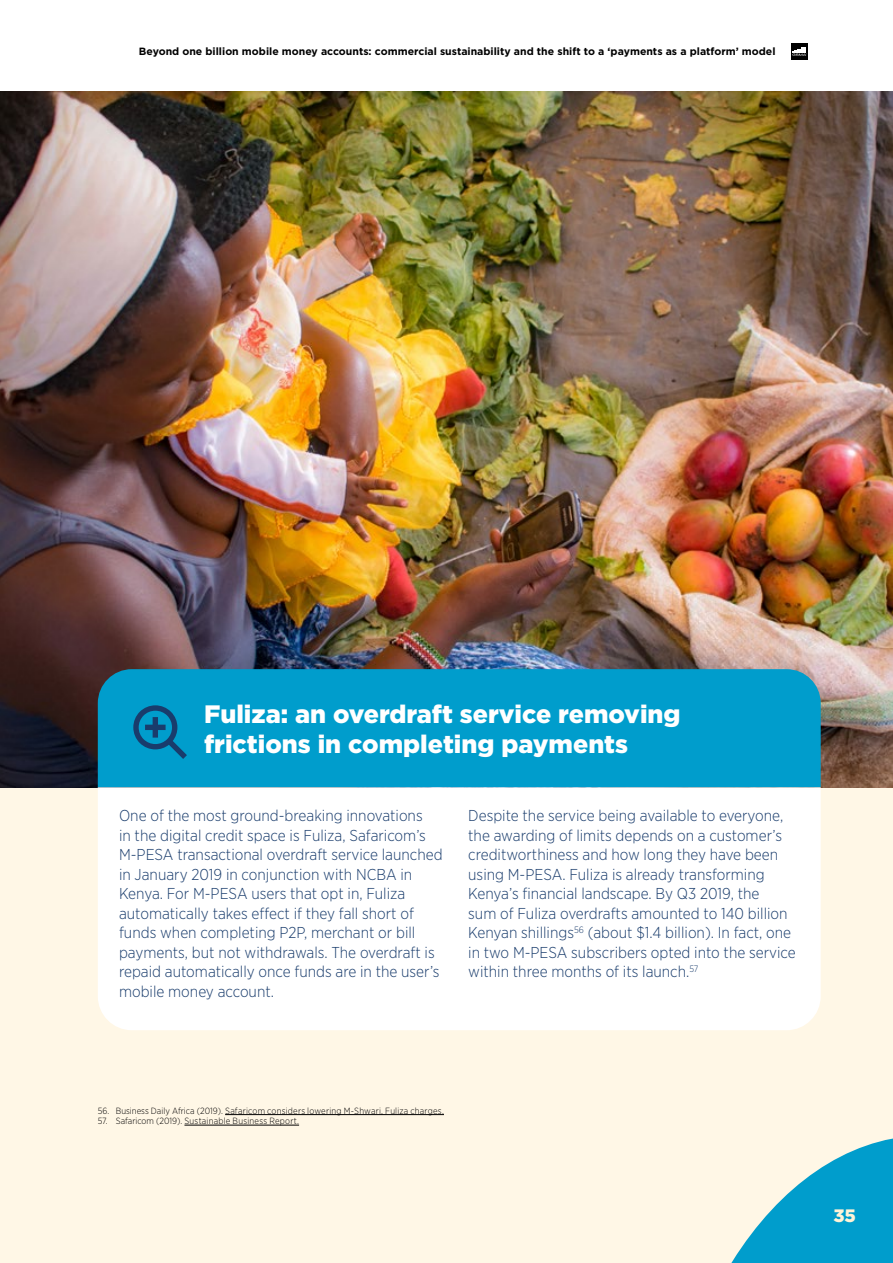
<style>
.page{position:relative;width:893px;height:1263px;background:#fff}
.page>*{position:absolute;margin:0;border:0;box-sizing:border-box;transform-origin:0 0}
.t1{font:900 25.2px/30px "Gotham";color:#fff}
.t2{font:900 18px "Gotham";color:#fff3d7}
.t3{font:300 15.75px/19.5px "Gotham Narrow";color:#193c6c}
.t4{font:700 10.5px "Gotham";color:#000}
.t5{font:300 9px "Gotham Narrow";letter-spacing:.02em;color:#000}
</style>
<div class="page">
<div style="left:0;top:91px;width:893px;height:1172px;background:#fff7e6"></div>
<img style="left:0;top:91px;width:893px;height:696px">
<div style="left:98px;top:669px;width:723px;height:118px;background:#009dcc"></div>
<div style="left:98px;top:787px;width:723px;height:243px;background:#fff"></div>
<svg style="left:133px;top:705px;width:54px;height:54px;background:#087dac"></svg>
<hr style="left:225px;top:1114px;width:219px;height:1px;background:#000">
<hr style="left:184px;top:1125px;width:115px;height:1px;background:#000">
<div style="left:791px;top:43px;width:17px;height:17px;background:#000"></div>
<svg style="left:792px;top:47px;width:15px;height:9px"></svg>
<svg style="left:731px;top:1138px;width:162px;height:125px"></svg>
<p class="t4" style="left:139px;top:44px;width:638px">Beyond one billion mobile money accounts: commercial sustainability and the shift to a ‘payments as a platform’ model</p>
<h1 class="t1" style="left:204px;top:699px;width:478px">Fuliza: an overdraft service removing frictions in completing payments</h1>
<p class="t3" style="left:119px;top:805px;width:325px">One of the most ground-breaking innovations<br>in the digital credit space is Fuliza, Safaricom’s M-PESA transactional overdraft service launched in January 2019 in conjunction with NCBA in Kenya. For M-PESA users that opt in, Fuliza automatically takes effect if they fall short of funds when completing P2P, merchant or bill payments, but not withdrawals. The overdraft is repaid automatically once funds are in the user’s mobile money account.</p>
<p class="t3" style="left:468px;top:805px;width:329px">Despite the service being available to everyone, the awarding of limits depends on a customer’s creditworthiness and how long they have been using M-PESA. Fuliza is already transforming Kenya’s financial landscape. By Q3 2019, the<br>sum of Fuliza overdrafts amounted to 140 billion Kenyan shillings<sup>56</sup> (about $1.4 billion). In fact, one in two M-PESA subscribers opted into the service within three months of its launch.<sup>57</sup></p>
<p class="t5" style="left:98px;top:1105px;width:348px">56. Business Daily Africa (2019). Safaricom considers lowering M-Shwari, Fuliza charges.</p>
<p class="t5" style="left:98px;top:1115px;width:203px">57. Safaricom (2019). Sustainable Business Report.</p>
<p class="t2" style="left:833px;top:1203px;width:24px">35</p>
</div>
